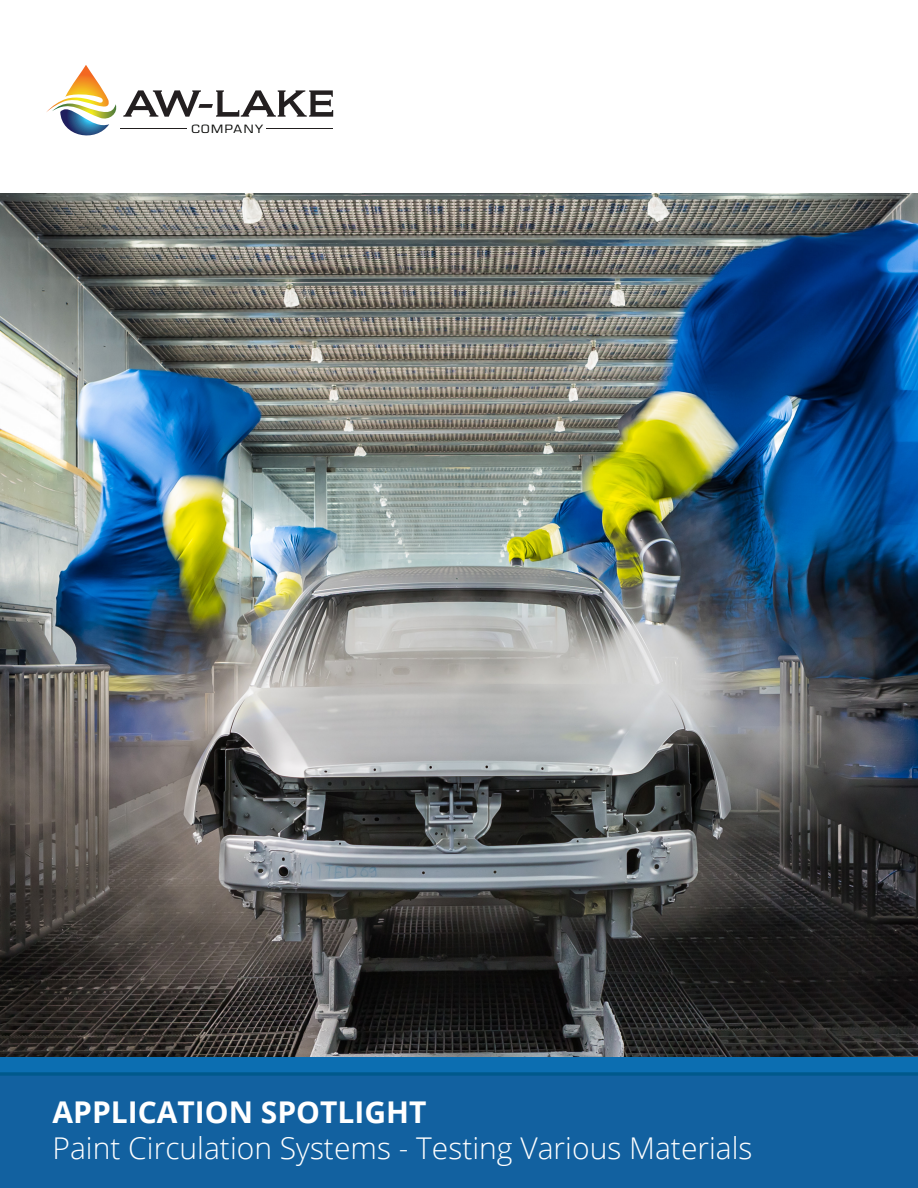
<style>
.page{position:relative;width:918px;height:1188px;background:#fff}
.page>*{position:absolute;margin:0;border:0;box-sizing:border-box;transform-origin:0 0}
.title_headline_2{font:300 30px "Open Sans";color:#fff}
.t1{font:700 30px "Open Sans";color:#fff}
.t2{font:11.1px "Eurostile";letter-spacing:.12em;color:#040503;scale:1.13 1}
</style>
<div class="page">
<div style="left:0;top:1046px;width:918px;height:27px;background:#0c6eb1"></div>
<div style="left:1px;top:1075px;width:917px;height:113px;background:#1261a0"></div>
<img style="left:0;top:194px;width:918px;height:863px">
<svg style="left:46px;top:65px;width:287px;height:71px"></svg>
<hr style="left:120px;top:128px;width:66px;height:1px;background:#211e1e">
<hr style="left:266px;top:128px;width:66px;height:1px;background:#211e1e">
<div style="left:0;top:1072px;width:918px;height:4px;border:2px solid #00598c"></div>
<p class="t2" style="left:191px;top:122px;width:65px">COMPANY</p>
<p class="t1" style="left:52px;top:1091px;width:375px">APPLICATION SPOTLIGHT</p>
<p class="title_headline_2" style="left:52px;top:1128px;width:702px">Paint Circulation Systems - Testing Various Materials</p>
</div>
